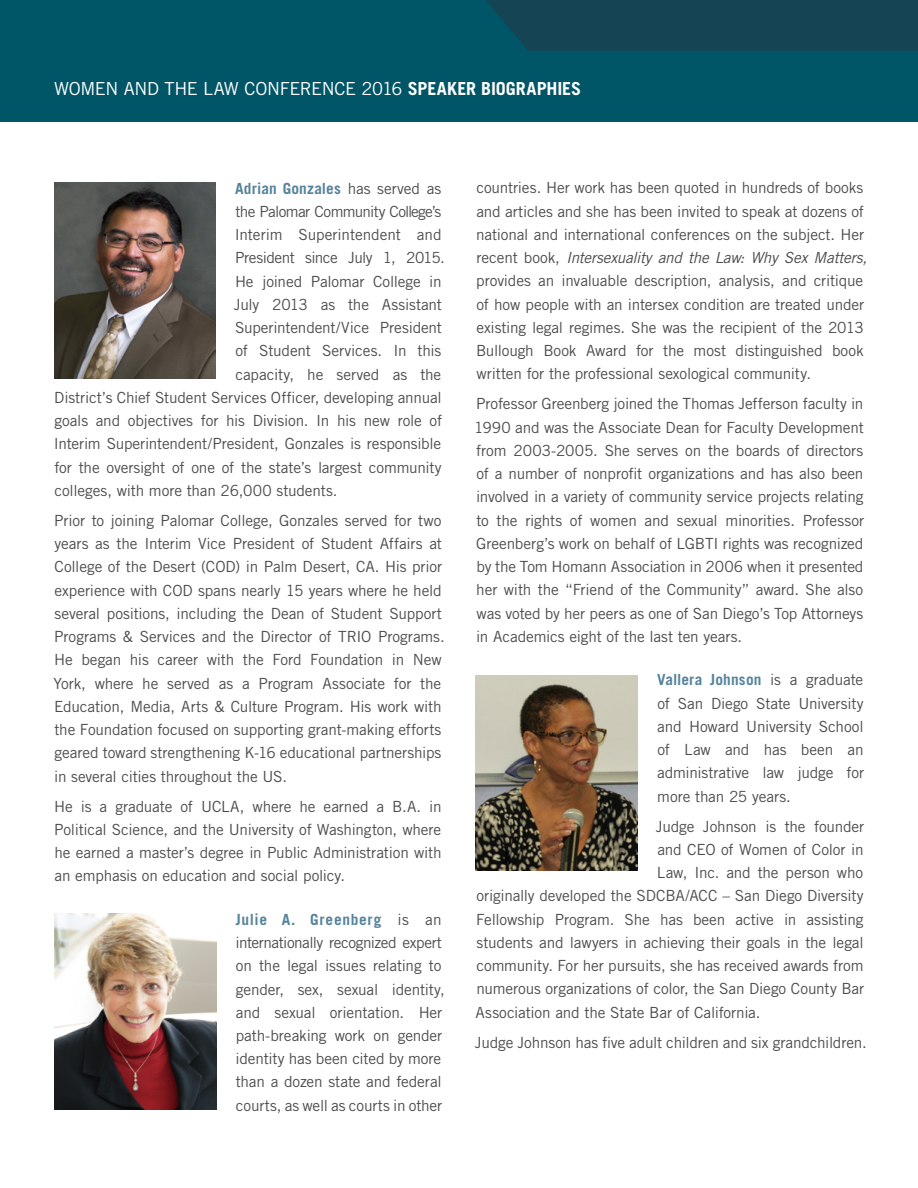
<style>
.page{position:relative;width:918px;height:1188px;background:#fff}
.page>*{position:absolute;margin:0;border:0;box-sizing:border-box;transform-origin:0 0}
.t1{font:18px "Trade Gothic LT Std";letter-spacing:-.025em;color:#fff}
.t2{font:15.3px/23.2px "Trade Gothic LT Std";letter-spacing:-.01em;color:#4d4d4f}
.t3{font:15.3px "Trade Gothic LT Std";letter-spacing:-.045em;color:#4d4d4f}
.t4{font:700 15.3px "Trade Gothic LT Std";letter-spacing:.005em;color:#56839b}
.t5{font:15.3px "Trade Gothic LT Std";letter-spacing:-.035em;color:#4d4d4f}
.s1{font-weight:700}
.s2{font-weight:400;color:#4d4d4f}
.s3{font-weight:700;color:#56839b}
.s4{font-style:italic}
</style>
<div class="page">
<div style="left:0;top:0;width:918px;height:122px;background:#056"></div>
<div style="left:486px;top:0;width:432px;height:51px;background:#154554"></div>
<img style="left:476px;top:675px;width:162px;height:196px">
<img style="left:54px;top:914px;width:162px;height:195px">
<img style="left:54px;top:183px;width:162px;height:195px">
<p class="t1" style="left:54px;top:78px;width:529px">WOMEN AND THE LAW CONFERENCE 2016 <span class="s1">SPEAKER BIOGRAPHIES</span></p>
<p class="t4" style="left:235px;top:179px;width:208px">Adrian Gonzales <span class="s2">has served as</span></p>
<p class="t3" style="left:235px;top:202px;width:208px">the Palomar Community College’s</p>
<p class="t2" style="left:235px;top:223px;width:208px">Interim Superintendent and</p>
<p class="t5" style="left:235px;top:249px;width:211px">President since July 1, 2015.</p>
<p class="t2" style="left:235px;top:269px;width:208px">He joined Palomar College in</p>
<p class="t2" style="left:234px;top:293px;width:210px">July 2013 as the Assistant</p>
<p class="t2" style="left:235px;top:316px;width:208px">Superintendent/Vice President</p>
<p class="t2" style="left:236px;top:339px;width:207px">of Student Services. In this</p>
<p class="t2" style="left:235px;top:362px;width:207px">capacity, he served as the</p>
<p class="t2" style="left:54px;top:386px;width:389px">District’s Chief Student Services Officer, developing annual</p>
<p class="t2" style="left:55px;top:409px;width:389px">goals and objectives for his Division. In his new role of</p>
<p class="t2" style="left:54px;top:432px;width:389px">Interim Superintendent/President, Gonzales is responsible</p>
<p class="t2" style="left:54px;top:455px;width:389px">for the oversight of one of the state’s largest community</p>
<p class="t2" style="left:55px;top:479px;width:284px">colleges, with more than 26,000 students.</p>
<p class="t2" style="left:53px;top:509px;width:393px">Prior to joining Palomar College, Gonzales served for two years as the Interim Vice President of Student Affairs at College of the Desert (COD) in Palm Desert, CA. His prior experience with COD spans nearly 15 years where he held several positions, including the Dean of Student Support Programs &amp; Services and the Director of TRIO Programs.<br>He began his career with the Ford Foundation in New York, where he served as a Program Associate for the Education, Media, Arts &amp; Culture Program. His work with the Foundation focused on supporting grant-making efforts geared toward strengthening K-16 educational partnerships in several cities throughout the US.</p>
<p class="t2" style="left:54px;top:794px;width:389px;text-align:justify">He is a graduate of UCLA, where he earned a B.A. in Political Science, and the University of Washington, where he earned a master’s degree in Public Administration with an emphasis on education and social policy.</p>
<p class="t2" style="left:236px;top:908px;width:211px"><span class="s3">Julie A. Greenberg</span> is an internationally recognized expert on the legal issues relating to gender, sex, sexual identity, and sexual orientation. Her path-breaking work on gender identity has been cited by more than a dozen state and federal courts, as well as courts in other</p>
<p class="t2" style="left:476px;top:176px;width:393px">countries. Her work has been quoted in hundreds of books and articles and she has been invited to speak at dozens of national and international conferences on the subject. Her recent book, <span class="s4">Intersexuality and the Law: Why Sex Matters, </span>provides an invaluable description, analysis, and critique of how people with an intersex condition are treated under existing legal regimes. She was the recipient of the 2013<br>Bullough Book Award for the most distinguished book written for the professional sexological community.</p>
<p class="t2" style="left:474px;top:392px;width:392px;text-align:justify">Professor Greenberg joined the Thomas Jefferson faculty in 1990 and was the Associate Dean for Faculty Development from 2003-2005. She serves on the boards of directors of a number of nonprofit organizations and has also been involved in a variety of community service projects relating to the rights of women and sexual minorities. Professor Greenberg’s work on behalf of LGBTI rights was recognized by the Tom Homann Association in 2006 when it presented her with the “Friend of the Community” award. She also was voted by her peers as one of San Diego’s Top Attorneys in Academics eight of the last ten years.</p>
<p class="t2" style="left:657px;top:668px;width:209px;text-align:justify"><span class="s3">Vallera Johnson</span> is a graduate of San Diego State University and Howard University School of Law and has been an administrative law judge for more than 25 years.</p>
<p class="t2" style="left:656px;top:814px;width:210px">Judge Johnson is the founder</p>
<p class="t2" style="left:657px;top:838px;width:208px">and CEO of Women of Color in</p>
<p class="t2" style="left:657px;top:861px;width:208px">Law, Inc. and the person who</p>
<p class="t2" style="left:477px;top:884px;width:389px">originally developed the SDCBA/ACC – San Diego Diversity</p>
<p class="t2" style="left:476px;top:907px;width:389px">Fellowship Program. She has been active in assisting</p>
<p class="t2" style="left:477px;top:931px;width:389px">students and lawyers in achieving their goals in the legal</p>
<p class="t2" style="left:476px;top:954px;width:389px">community. For her pursuits, she has received awards from</p>
<p class="t2" style="left:476px;top:977px;width:390px">numerous organizations of color, the San Diego County Bar</p>
<p class="t2" style="left:476px;top:1000px;width:286px">Association and the State Bar of California.</p>
<p class="t2" style="left:475px;top:1030px;width:393px">Judge Johnson has five adult children and six grandchildren.</p>
</div>
